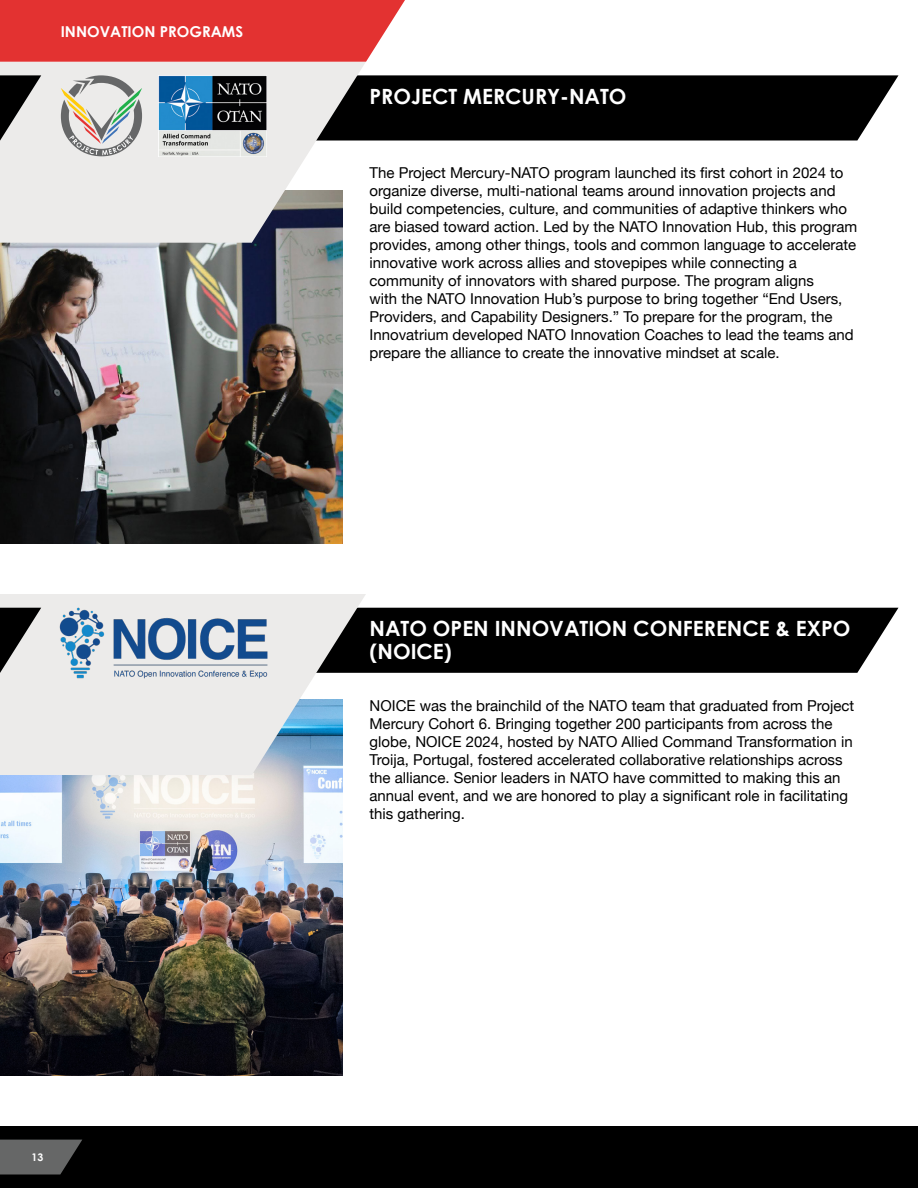
<style>
.page{position:relative;width:918px;height:1188px;background:#fff}
.page>*{position:absolute;margin:0;border:0;box-sizing:border-box;transform-origin:0 0}
.t1{font:700 21px/22.5px "Century Gothic";color:#fff}
.t2{font:15px/18px "Helvetica Neue";color:#000}
.t3{font:700 15px "Century Gothic";color:#fff}
.t4{font:700 10.5px "Century Gothic";color:#fff}
</style>
<div class="page">
<div style="left:0;top:1126px;width:918px;height:62px;background:#000"></div>
<svg style="left:0;top:1140px;width:82px;height:34px;background:#585959"></svg>
<img style="left:0;top:775px;width:343px;height:300px">
<img style="left:0;top:243px;width:343px;height:301px">
<div style="left:366px;top:75px;width:532px;height:66px;background:#000"></div>
<svg style="left:0;top:62px;width:366px;height:181px;background:#d8d7d8"></svg>
<svg style="left:0;top:75px;width:41px;height:66px;background:#767675"></svg>
<div style="left:0;top:0;width:405px;height:62px;background:#e33231"></div>
<div style="left:366px;top:608px;width:532px;height:65px;background:#000"></div>
<svg style="left:0;top:594px;width:366px;height:181px;background:#d4d9dd"></svg>
<svg style="left:0;top:608px;width:41px;height:65px;background:#757574"></svg>
<svg style="left:61px;top:75px;width:81px;height:81px;background:#c3c3bc"></svg>
<img style="left:158px;top:75px;width:109px;height:81px">
<img style="left:50px;top:594px;width:228px;height:98px">
<p class="t3" style="left:61px;top:22px;width:184px">INNOVATION PROGRAMS</p>
<h1 class="t1" style="left:370px;top:85px;width:259px">PROJECT MERCURY-NATO</h1>
<p class="t2" style="left:370px;top:165px;width:489px">The Project Mercury-NATO program launched its first cohort in 2024 to organize diverse, multi-national teams around innovation projects and build competencies, culture, and communities of adaptive thinkers who are biased toward action. Led by the NATO Innovation Hub, this program provides, among other things, tools and common language to accelerate innovative work across allies and stovepipes while connecting a community of innovators with shared purpose. The program aligns<br>with the NATO Innovation Hub’s purpose to bring together “End Users, Providers, and Capability Designers.” To prepare for the program, the Innovatrium developed NATO Innovation Coaches to lead the teams and prepare the alliance to create the innovative mindset at scale.</p>
<h1 class="t1" style="left:370px;top:617px;width:482px">NATO OPEN INNOVATION CONFERENCE &amp; EXPO (NOICE)</h1>
<p class="t2" style="left:370px;top:697px;width:486px">NOICE was the brainchild of the NATO team that graduated from Project Mercury Cohort 6. Bringing together 200 participants from across the globe, NOICE 2024, hosted by NATO Allied Command Transformation in Troija, Portugal, fostered accelerated collaborative relationships across the alliance. Senior leaders in NATO have committed to making this an annual event, and we are honored to play a significant role in facilitating this gathering.</p>
<p class="t4" style="left:32px;top:1151px;width:13px">13</p>
</div>
